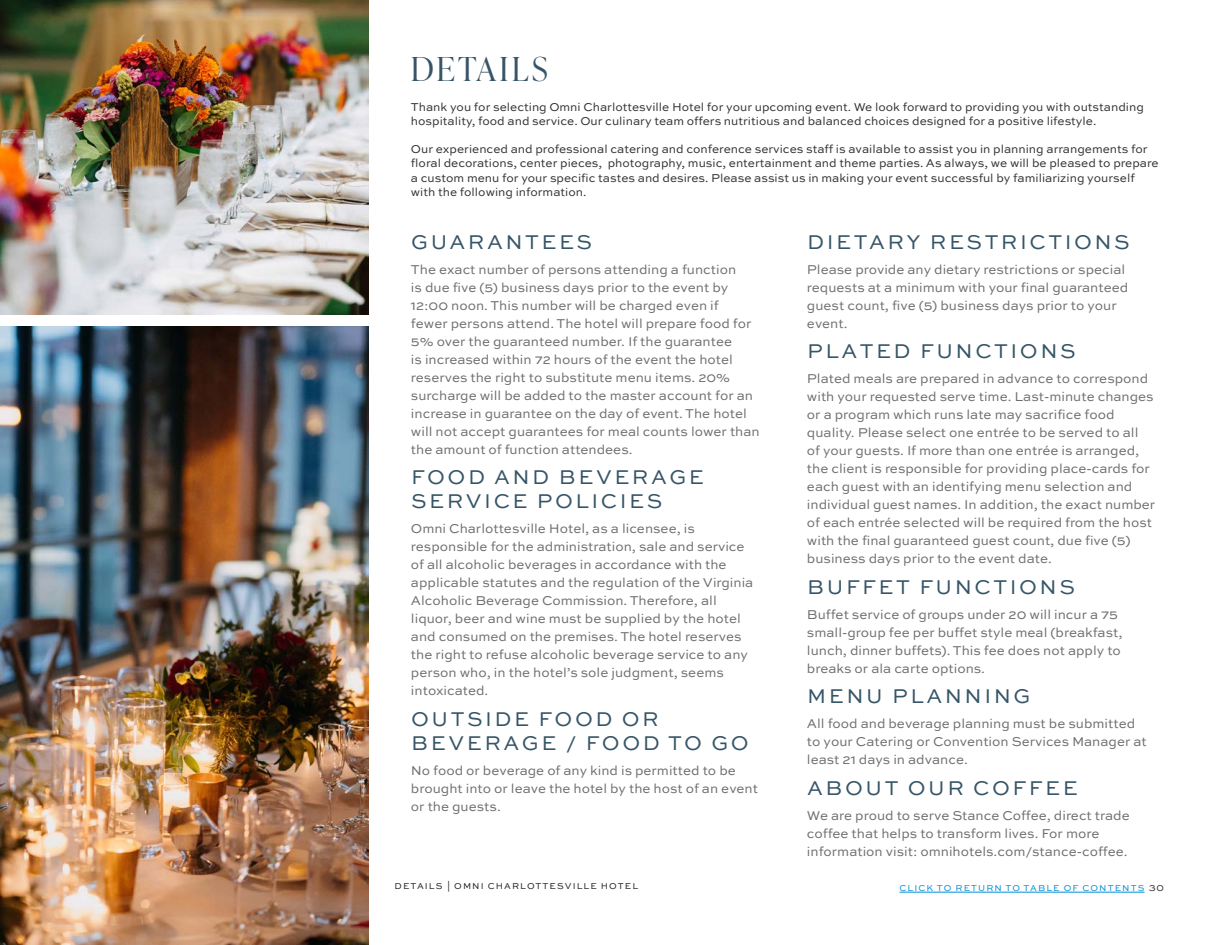
<style>
.page{position:relative;width:1215px;height:945px;background:#fff}
.page>*{position:absolute;margin:0;border:0;box-sizing:border-box;transform-origin:0 0}
.SECTION{font:300 33px "Ivy Presto Display";letter-spacing:.1em;color:#365567}
.SUB_SECTION{font:21px/24px "Sweet Sans Pro";letter-spacing:.12em;color:#365567}
.DESCRIPTION_WITH_PRI{font:13.5px/18px "Sweet Sans Pro";color:#6c6d70}
.SECTION_NOTE{font:12px/14.2px "Sweet Sans Pro";color:#312f30}
.RETURN_TOC___PAGES{font:9px "Sweet Sans Pro";letter-spacing:.12em;color:#008fd5}
.FOOTER_HOTEL{font:9px "Sweet Sans Pro";letter-spacing:.12em;color:#231f20}
.FOOTER_SECTION{font:9px "Sweet Sans Pro";letter-spacing:.12em;color:#231f20}
.RETURN_TOC___PAGES-2{font:9px "Sweet Sans Pro";color:#231f20}
</style>
<div class="page">
<img style="left:0;top:0;width:369px;height:315px">
<img style="left:0;top:327px;width:369px;height:618px">
<hr style="left:899px;top:892px;width:246px;height:1px;background:#008fd5">
<p class="SECTION" style="left:411px;top:45px;width:138px">DETAILS</p>
<p class="SECTION_NOTE" style="left:411px;top:100px;width:734px">Thank you for selecting Omni Charlottesville Hotel for your upcoming event. We look forward to providing you with outstanding hospitality, food and service. Our culinary team offers nutritious and balanced choices designed for a positive lifestyle.</p>
<p class="SECTION_NOTE" style="left:411px;top:142px;width:749px">Our experienced and professional catering and conference services staff is available to assist you in planning arrangements for floral decorations, center pieces, photography, music, entertainment and theme parties. As always, we will be pleased to prepare a custom menu for your specific tastes and desires. Please assist us in making your event successful by familiarizing yourself with the following information.</p>
<p class="SUB_SECTION" style="left:411px;top:229px;width:182px">GUARANTEES</p>
<p class="DESCRIPTION_WITH_PRI" style="left:411px;top:260px;width:350px">The exact number of persons attending a function<br>is due five (5) business days prior to the event by 12:00 noon. This number will be charged even if<br>fewer persons attend. The hotel will prepare food for 5% over the guaranteed number. If the guarantee<br>is increased within 72 hours of the event the hotel reserves the right to substitute menu items. 20% surcharge will be added to the master account for an increase in guarantee on the day of event. The hotel will not accept guarantees for meal counts lower than the amount of function attendees.</p>
<p class="SUB_SECTION" style="left:411px;top:464px;width:294px">FOOD AND BEVERAGE<br>SERVICE POLICIES</p>
<p class="DESCRIPTION_WITH_PRI" style="left:411px;top:519px;width:344px">Omni Charlottesville Hotel, as a licensee, is responsible for the administration, sale and service of all alcoholic beverages in accordance with the applicable statutes and the regulation of the Virginia Alcoholic Beverage Commission. Therefore, all liquor, beer and wine must be supplied by the hotel and consumed on the premises. The hotel reserves the right to refuse alcoholic beverage service to any person who, in the hotel’s sole judgment, seems intoxicated.</p>
<p class="SUB_SECTION" style="left:411px;top:706px;width:339px">OUTSIDE FOOD OR<br>BEVERAGE / FOOD TO GO</p>
<p class="DESCRIPTION_WITH_PRI" style="left:411px;top:761px;width:349px">No food or beverage of any kind is permitted to be brought into or leave the hotel by the host of an event or the guests.</p>
<p class="FOOTER_SECTION" style="left:395px;top:879px;width:49px">DETAILS</p>
<p class="FOOTER_HOTEL" style="left:447px;top:879px;width:193px">| OMNI CHARLOTTESVILLE HOTEL</p>
<p class="SUB_SECTION" style="left:807px;top:229px;width:324px">DIETARY RESTRICTIONS</p>
<p class="DESCRIPTION_WITH_PRI" style="left:807px;top:260px;width:323px">Please provide any dietary restrictions or special requests at a minimum with your final guaranteed guest count, five (5) business days prior to your event.</p>
<p class="SUB_SECTION" style="left:807px;top:338px;width:270px">PLATED FUNCTIONS</p>
<p class="DESCRIPTION_WITH_PRI" style="left:807px;top:369px;width:350px">Plated meals are prepared in advance to correspond with your requested serve time. Last-minute changes or a program which runs late may sacrifice food quality. Please select one entrée to be served to all<br>of your guests. If more than one entrée is arranged, the client is responsible for providing place-cards for each guest with an identifying menu selection and individual guest names. In addition, the exact number of each entrée selected will be required from the host with the final guaranteed guest count, due five (5) business days prior to the event date.</p>
<p class="SUB_SECTION" style="left:807px;top:574px;width:269px">BUFFET FUNCTIONS</p>
<p class="DESCRIPTION_WITH_PRI" style="left:807px;top:605px;width:317px">Buffet service of groups under 20 will incur a 75 small-group fee per buffet style meal (breakfast, lunch, dinner buffets). This fee does not apply to breaks or ala carte options.</p>
<p class="SUB_SECTION" style="left:807px;top:683px;width:225px">MENU PLANNING</p>
<p class="DESCRIPTION_WITH_PRI" style="left:807px;top:714px;width:341px">All food and beverage planning must be submitted to your Catering or Convention Services Manager at least 21 days in advance.</p>
<p class="SUB_SECTION" style="left:807px;top:775px;width:272px">ABOUT OUR COFFEE</p>
<p class="DESCRIPTION_WITH_PRI" style="left:807px;top:806px;width:324px">We are proud to serve Stance Coffee, direct trade coffee that helps to transform lives. For more information visit: omnihotels.com/stance-coffee.</p>
<p class="RETURN_TOC___PAGES" style="left:899px;top:882px;width:246px">CLICK TO RETURN TO TABLE OF CONTENTS</p>
<p class="RETURN_TOC___PAGES-2" style="left:1149px;top:882px;width:17px">30</p>
</div>
